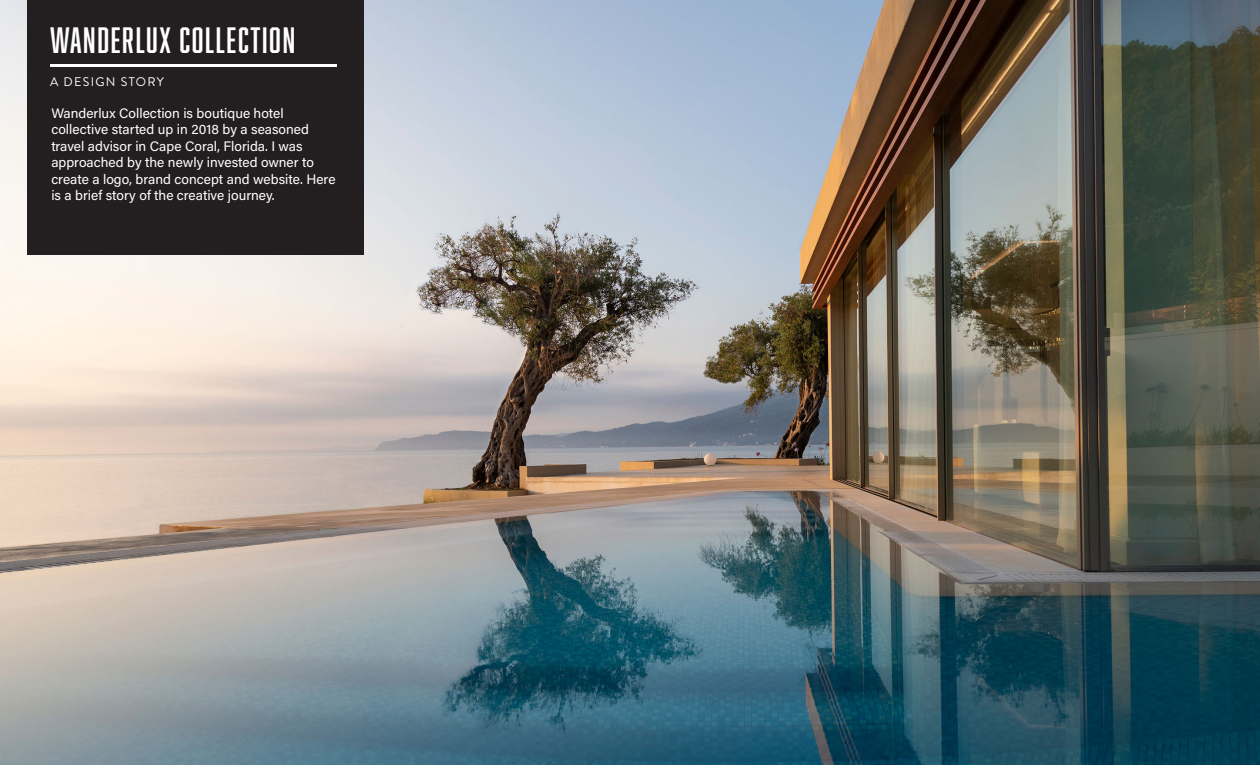
<style>
.page{position:relative;width:1260px;height:765px;background:#fff}
.page>*{position:absolute;margin:0;border:0;box-sizing:border-box;transform-origin:0 0}
.t1{font:33.75px "Abolition";letter-spacing:.05em;color:#fff}
.MainParagraph_11_Pt_Acumin_Variable{font:13.75px/16.5px "Acumin Variable Concept";color:#fff}
.t2{font:12.5px "Brandon Grotesque";letter-spacing:.1em;color:#fff}
</style>
<div class="page">
<img style="left:0;top:0;width:1260px;height:765px">
<div style="left:28px;top:0;width:336px;height:255px;background:#231f20"></div>
<hr style="left:50px;top:64px;width:287px;height:2px;background:#fff">
<p class="t1" style="left:50px;top:21px;width:247px">WANDERLUX COLLECTION</p>
<p class="t2" style="left:50px;top:73px;width:115px">A DESIGN STORY</p>
<p class="MainParagraph_11_Pt_Acumin_Variable" style="left:51px;top:104px;width:286px">Wanderlux Collection is boutique hotel collective started up in 2018 by a seasoned travel advisor in Cape Coral, Florida. I was approached by the newly invested owner to create a logo, brand concept and website. Here is a brief story of the creative journey.</p>
</div>
